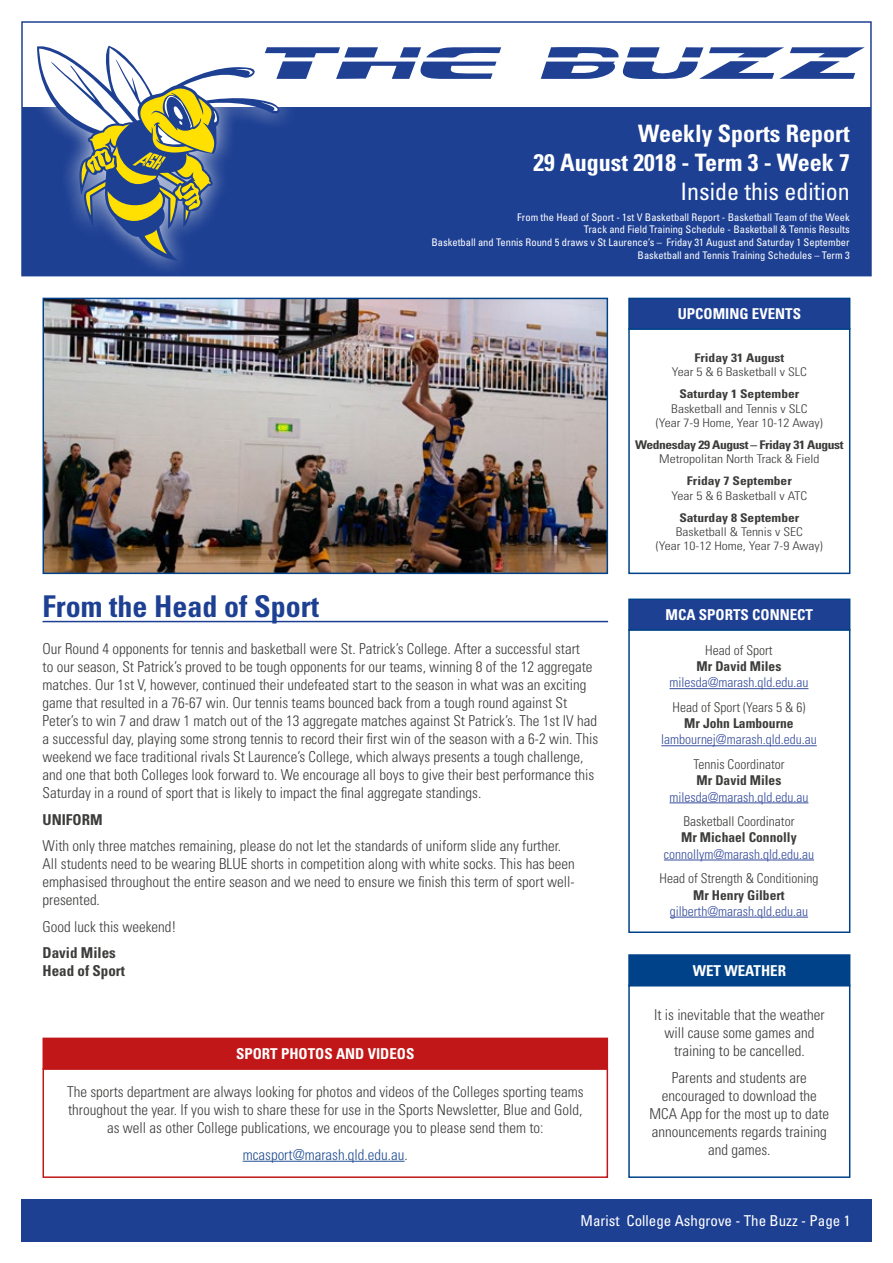
<style>
.page{position:relative;width:893px;height:1263px;background:#fff}
.page>*{position:absolute;margin:0;border:0;box-sizing:border-box;transform-origin:0 0}
.t1{font:700 condensed 30px "Univers LT Std";color:#1e4093}
.t2{font:700 condensed 24px/28.8px "Univers LT Std";color:#fff;text-align:right}
.t3{font:condensed 24px "Univers LT Std";color:#fff}
.t4{font:300 condensed 15px/18px "Univers LT Std";color:#3c3c3b;text-align:center}
.t5{font:700 condensed 15px "Univers LT Std";color:#fff}
.t6{font:condensed 15px "Univers LT Std";color:#fff}
.t7{font:700 condensed 15px/18px "Univers LT Std";color:#3c3c3b}
.t8{font:300 condensed 15px "Univers LT Std";color:#234f93}
.t9{font:300 condensed 13.5px "Univers LT Std";color:#364e9d}
.t10{font:300 condensed 13.5px "Univers LT Std";color:#3c3c3b}
.t11{font:700 condensed 13.5px "Univers LT Std";color:#3c3c3b}
.t12{font:300 condensed 12px/14.4px "Univers LT Std";color:#3c3c3b;text-align:center;scale:1.13 1}
.t13{font:700 condensed 12px "Univers LT Std";color:#3c3c3b;scale:1.13 1}
.t14{font:700 condensed 12px "Univers LT Std";letter-spacing:-.03em;color:#3c3c3b;scale:1.13 1}
.t15{font:condensed 10.5px/12.6px "Univers LT Std";color:#fff;text-align:right}
.s1{color:#3c3c3b}
</style>
<div class="page">
<div style="left:628px;top:328px;width:222px;height:246px;border:2px solid #004289"></div>
<div style="left:22px;top:107px;width:849px;height:168px;background:#1e4093"></div>
<div style="left:629px;top:298px;width:221px;height:31px;background:#1e4093"></div>
<div style="left:628px;top:298px;width:222px;height:32px;border:2px solid #004289"></div>
<div style="left:21px;top:21px;width:851px;height:255px;border:2px solid #1e4093"></div>
<div style="left:21px;top:1199px;width:851px;height:43px;background:#1e4093"></div>
<hr style="left:43px;top:621px;width:565px;height:1px;background:#1e4093">
<div style="left:18px;top:27px;width:280px;height:252px;background:#fff;opacity:.75"></div>
<svg style="left:35px;top:39px;width:466px;height:222px"></svg>
<svg style="left:541px;top:47px;width:324px;height:32px"></svg>
<div style="left:628px;top:629px;width:222px;height:304px;border:2px solid #004289"></div>
<div style="left:629px;top:599px;width:221px;height:31px;background:#1e4093"></div>
<div style="left:628px;top:598px;width:222px;height:33px;border:2px solid #004289"></div>
<hr style="left:669px;top:688px;width:139px;height:1px;background:#364e9d">
<hr style="left:661px;top:745px;width:156px;height:1px;background:#364e9d">
<hr style="left:669px;top:802px;width:139px;height:1px;background:#364e9d">
<hr style="left:664px;top:860px;width:150px;height:1px;background:#364e9d">
<hr style="left:670px;top:917px;width:138px;height:1px;background:#364e9d">
<img style="left:45px;top:300px;width:561px;height:272px">
<div style="left:43px;top:298px;width:565px;height:276px;border:1px solid #004289"></div>
<div style="left:629px;top:955px;width:221px;height:30px;background:#004289"></div>
<div style="left:628px;top:954px;width:222px;height:32px;border:2px solid #004289"></div>
<div style="left:628px;top:985px;width:222px;height:193px;border:2px solid #004289"></div>
<div style="left:43px;top:1068px;width:565px;height:110px;border:2px solid #c11718"></div>
<div style="left:43px;top:1038px;width:564px;height:31px;background:#c11718"></div>
<div style="left:43px;top:1037px;width:565px;height:33px;border:2px solid #c11718"></div>
<hr style="left:243px;top:1161px;width:162px;height:1px;background:#234f93">
<h2 class="t2" style="left:534px;top:119px;width:318px">Weekly Sports Report<br>29 August 2018 - Term 3 - Week 7</h2>
<h2 class="t3" style="left:680px;top:176px;width:171px">Inside this edition</h2>
<p class="t15" style="left:431px;top:211px;width:420px">From the Head of Sport - 1st V Basketball Report - Basketball Team of the Week<br>Track and Field Training Schedule - Basketball &amp; Tennis Results<br>Basketball and Tennis Round 5 draws v St Laurence’s – Friday 31 August and Saturday 1 September Basketball and Tennis Training Schedules – Term 3</p>
<h1 class="t1" style="left:43px;top:588px;width:278px">From the Head of Sport</h1>
<p class="t4" style="left:43px;top:640px;width:557px;text-align:left">Our Round 4 opponents for tennis and basketball were St. Patrick’s College. After a successful start<br>to our season, St Patrick’s proved to be tough opponents for our teams, winning 8 of the 12 aggregate matches. Our 1st V, however, continued their undefeated start to the season in what was an exciting game that resulted in a 76-67 win. Our tennis teams bounced back from a tough round against St Peter’s to win 7 and draw 1 match out of the 13 aggregate matches against St Patrick’s. The 1st IV had a successful day, playing some strong tennis to record their first win of the season with a 6-2 win. This weekend we face traditional rivals St Laurence’s College, which always presents a tough challenge, and one that both Colleges look forward to. We encourage all boys to give their best performance this Saturday in a round of sport that is likely to impact the final aggregate standings.</p>
<p class="t7" style="left:43px;top:810px;width:62px">UNIFORM</p>
<p class="t4" style="left:43px;top:837px;width:534px;text-align:left">With only three matches remaining, please do not let the standards of uniform slide any further.<br>All students need to be wearing BLUE shorts in competition along with white socks. This has been emphasised throughout the entire season and we need to ensure we finish this term of sport well&shy;presented.</p>
<p class="t4" style="left:43px;top:917px;width:136px">Good luck this weekend!</p>
<p class="t7" style="left:43px;top:944px;width:84px">David Miles<br>Head of Sport</p>
<p class="t5" style="left:236px;top:1044px;width:180px">SPORT PHOTOS AND VIDEOS</p>
<p class="t4" style="left:67px;top:1083px;width:518px">The sports department are always looking for photos and videos of the Colleges sporting teams throughout the year. If you wish to share these for use in the Sports Newsletter, Blue and Gold, as well as other College publications, we encourage you to please send them to:</p>
<p class="t8" style="left:243px;top:1145px;width:167px">mcasport@marash.qld.edu.au<span class="s1">.</span></p>
<p class="t5" style="left:678px;top:305px;width:125px">UPCOMING EVENTS</p>
<p class="t13" style="left:694px;top:350px;width:81px">Friday 31 August</p>
<p class="t12" style="left:672px;top:365px;width:121px">Year 5 &amp; 6 Basketball v SLC</p>
<p class="t13" style="left:679px;top:387px;width:108px">Saturday 1 September</p>
<p class="t12" style="left:656px;top:401px;width:149px">Basketball and Tennis v SLC<br>(Year 7-9 Home, Year 10-12 Away)</p>
<p class="t14" style="left:635px;top:437px;width:186px">Wednesday 29 August – Friday 31 August</p>
<p class="t12" style="left:659px;top:452px;width:143px">Metropolitan North Track &amp; Field</p>
<p class="t13" style="left:687px;top:474px;width:94px">Friday 7 September</p>
<p class="t12" style="left:672px;top:488px;width:121px">Year 5 &amp; 6 Basketball v ATC</p>
<p class="t13" style="left:679px;top:510px;width:108px">Saturday 8 September</p>
<p class="t12" style="left:656px;top:525px;width:149px">Basketball &amp; Tennis v SEC<br>(Year 10-12 Home, Year 7-9 Away)</p>
<p class="t5" style="left:666px;top:605px;width:149px">MCA SPORTS CONNECT</p>
<p class="t10" style="left:705px;top:642px;width:69px">Head of Sport</p>
<p class="t11" style="left:697px;top:658px;width:86px">Mr David Miles</p>
<p class="t9" style="left:669px;top:674px;width:140px">milesda@marash.qld.edu.au</p>
<p class="t10" style="left:673px;top:699px;width:134px">Head of Sport (Years 5 &amp; 6)</p>
<p class="t11" style="left:684px;top:715px;width:111px">Mr John Lambourne</p>
<p class="t9" style="left:661px;top:731px;width:157px">lambournej@marash.qld.edu.au</p>
<p class="t10" style="left:693px;top:756px;width:93px">Tennis Coordinator</p>
<p class="t11" style="left:697px;top:772px;width:86px">Mr David Miles</p>
<p class="t9" style="left:669px;top:789px;width:140px">milesda@marash.qld.edu.au</p>
<p class="t10" style="left:683px;top:813px;width:112px">Basketball Coordinator</p>
<p class="t11" style="left:681px;top:829px;width:117px">Mr Michael Connolly</p>
<p class="t9" style="left:664px;top:846px;width:152px">connollym@marash.qld.edu.au</p>
<p class="t10" style="left:659px;top:870px;width:160px">Head of Strength &amp; Conditioning</p>
<p class="t11" style="left:693px;top:886px;width:93px">Mr Henry Gilbert</p>
<p class="t9" style="left:670px;top:903px;width:140px">gilberth@marash.qld.edu.au</p>
<p class="t5" style="left:693px;top:961px;width:95px">WET WEATHER</p>
<p class="t4" style="left:654px;top:1006px;width:172px">It is inevitable that the weather will cause some games and training to be cancelled.</p>
<p class="t4" style="left:649px;top:1068px;width:181px">Parents and students are encouraged to download the<br>MCA App for the most up to date announcements regards training and games.</p>
<p class="t6" style="left:580px;top:1211px;width:271px">Marist College Ashgrove - The Buzz - Page 1</p>
</div>
